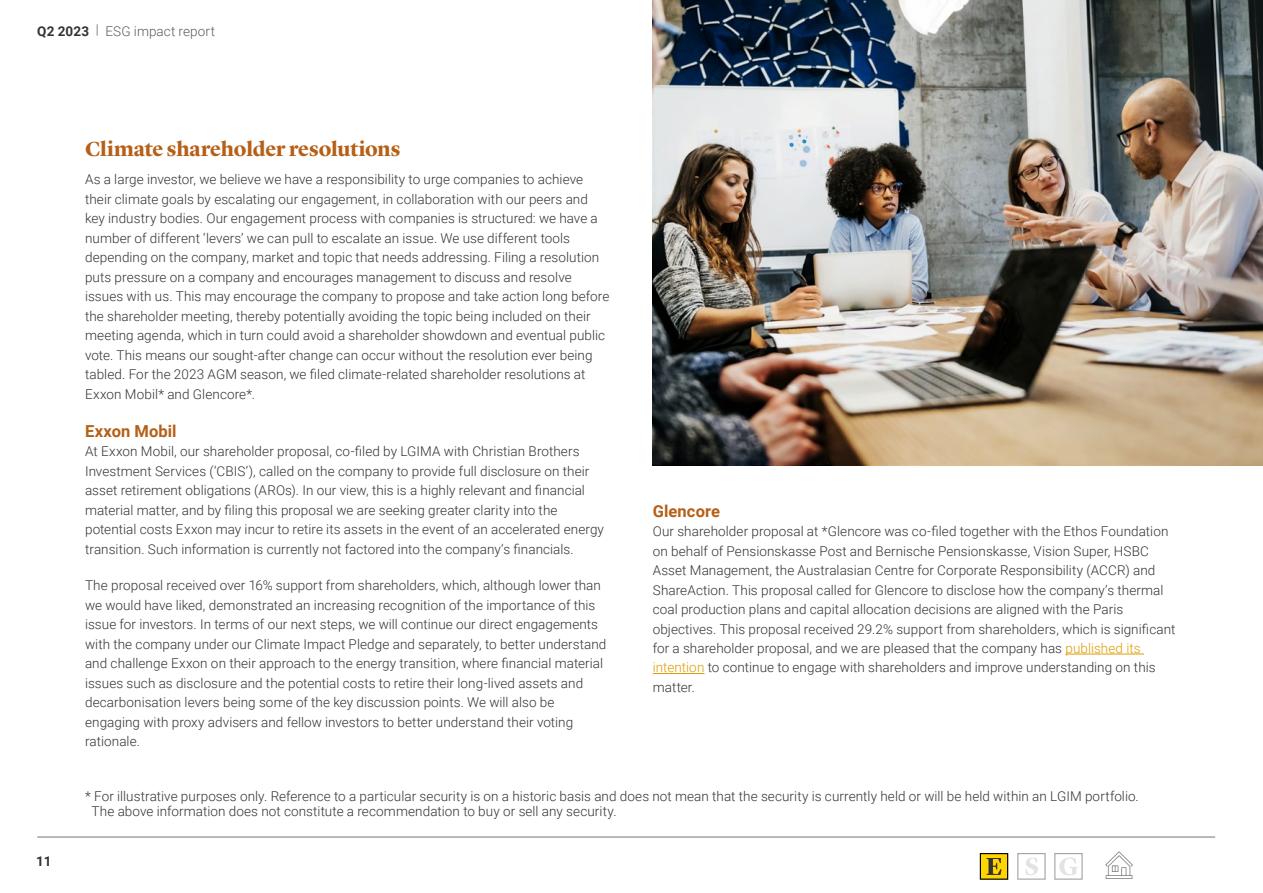
<style>
.page{position:relative;width:1263px;height:893px;background:#fff}
.page>*{position:absolute;margin:0;border:0;box-sizing:border-box;transform-origin:0 0}
.t1{font:700 21px "Lyon Display";letter-spacing:-.005em;color:#b65f17}
.t2{font:700 16.5px "Roboto";letter-spacing:.005em;color:#b65f17}
.t3{font:300 13.5px/19.5px "Roboto";letter-spacing:.005em;color:#333}
.t4{font:300 13.5px "Roboto";letter-spacing:.01em;color:#5c5c5c}
.t5{font:700 13.5px "Roboto";color:#333}
.s1{font-weight:700;color:#333}
.s2{color:#dd9c00}
</style>
<div class="page">
<hr style="left:37px;top:837px;width:1178px;height:1px;background:#737373">
<hr style="left:1106px;top:875px;width:26px;height:4px;background:#999">
<hr style="left:1106px;top:876px;width:26px;height:2px;background:#737373">
<svg style="left:1105px;top:851px;width:28px;height:25px"></svg>
<div style="left:1017px;top:853px;width:28px;height:27px;border:1px solid #a3a3a3"></div>
<svg style="left:1025px;top:857px;width:13px;height:18px"></svg>
<div style="left:1054px;top:853px;width:29px;height:27px;border:1px solid #a3a3a3"></div>
<svg style="left:1059px;top:857px;width:19px;height:18px"></svg>
<div style="left:980px;top:853px;width:28px;height:27px;background:#ffd500;border:1px solid #000"></div>
<svg style="left:986px;top:858px;width:15px;height:17px"></svg>
<hr style="left:1065px;top:654px;width:79px;height:1px;background:#dd9c00">
<hr style="left:653px;top:673px;width:51px;height:1px;background:#dd9c00">
<img style="left:653px;top:0;width:610px;height:466px">
<p class="t4" style="left:37px;top:21px;width:179px"><span class="s1">Q2 2023</span> | ESG impact report</p>
<h1 class="t1" style="left:85px;top:133px;width:317px">Climate shareholder resolutions</h1>
<p class="t3" style="left:85px;top:169px;width:526px">As a large investor, we believe we have a responsibility to urge companies to achieve their climate goals by escalating our engagement, in collaboration with our peers and key industry bodies. Our engagement process with companies is structured: we have a number of different ‘levers’ we can pull to escalate an issue. We use different tools depending on the company, market and topic that needs addressing. Filing a resolution puts pressure on a company and encourages management to discuss and resolve issues with us. This may encourage the company to propose and take action long before the shareholder meeting, thereby potentially avoiding the topic being included on their meeting agenda, which in turn could avoid a shareholder showdown and eventual public vote. This means our sought-after change can occur without the resolution ever being tabled. For the 2023 AGM season, we filed climate-related shareholder resolutions at Exxon Mobil* and Glencore*.</p>
<p class="t2" style="left:85px;top:419px;width:93px">Exxon Mobil</p>
<p class="t3" style="left:85px;top:441px;width:520px">At Exxon Mobil, our shareholder proposal, co-filed by LGIMA with Christian Brothers Investment Services (‘CBIS’), called on the company to provide full disclosure on their asset retirement obligations (AROs). In our view, this is a highly relevant and financial material matter, and by filing this proposal we are seeking greater clarity into the potential costs Exxon may incur to retire its assets in the event of an accelerated energy transition. Such information is currently not factored into the company’s financials.</p>
<p class="t3" style="left:85px;top:575px;width:523px">The proposal received over 16% support from shareholders, which, although lower than we would have liked, demonstrated an increasing recognition of the importance of this issue for investors. In terms of our next steps, we will continue our direct engagements with the company under our Climate Impact Pledge and separately, to better understand and challenge Exxon on their approach to the energy transition, where financial material issues such as disclosure and the potential costs to retire their long-lived assets and decarbonisation levers being some of the key discussion points. We will also be engaging with proxy advisers and fellow investors to better understand their voting rationale.</p>
<p class="t2" style="left:653px;top:499px;width:69px">Glencore</p>
<p class="t3" style="left:653px;top:521px;width:524px">Our shareholder proposal at *Glencore was co-filed together with the Ethos Foundation on behalf of Pensionskasse Post and Bernische Pensionskasse, Vision Super, HSBC Asset Management, the Australasian Centre for Corporate Responsibility (ACCR) and ShareAction. This proposal called for Glencore to disclose how the company’s thermal coal production plans and capital allocation decisions are aligned with the Paris objectives. This proposal received 29.2% support from shareholders, which is significant for a shareholder proposal, and we are pleased that the company has <span class="s2">published its intention</span> to continue to engage with shareholders and improve understanding on this matter.</p>
<p class="t5" style="left:36px;top:852px;width:17px">11</p>
<p class="t3" style="left:92px;top:789px;width:1049px;line-height:15px;text-indent:-7px">* For illustrative purposes only. Reference to a particular security is on a historic basis and does not mean that the security is currently held or will be held within an LGIM portfolio.<br>The above information does not constitute a recommendation to buy or sell any security.</p>
</div>
